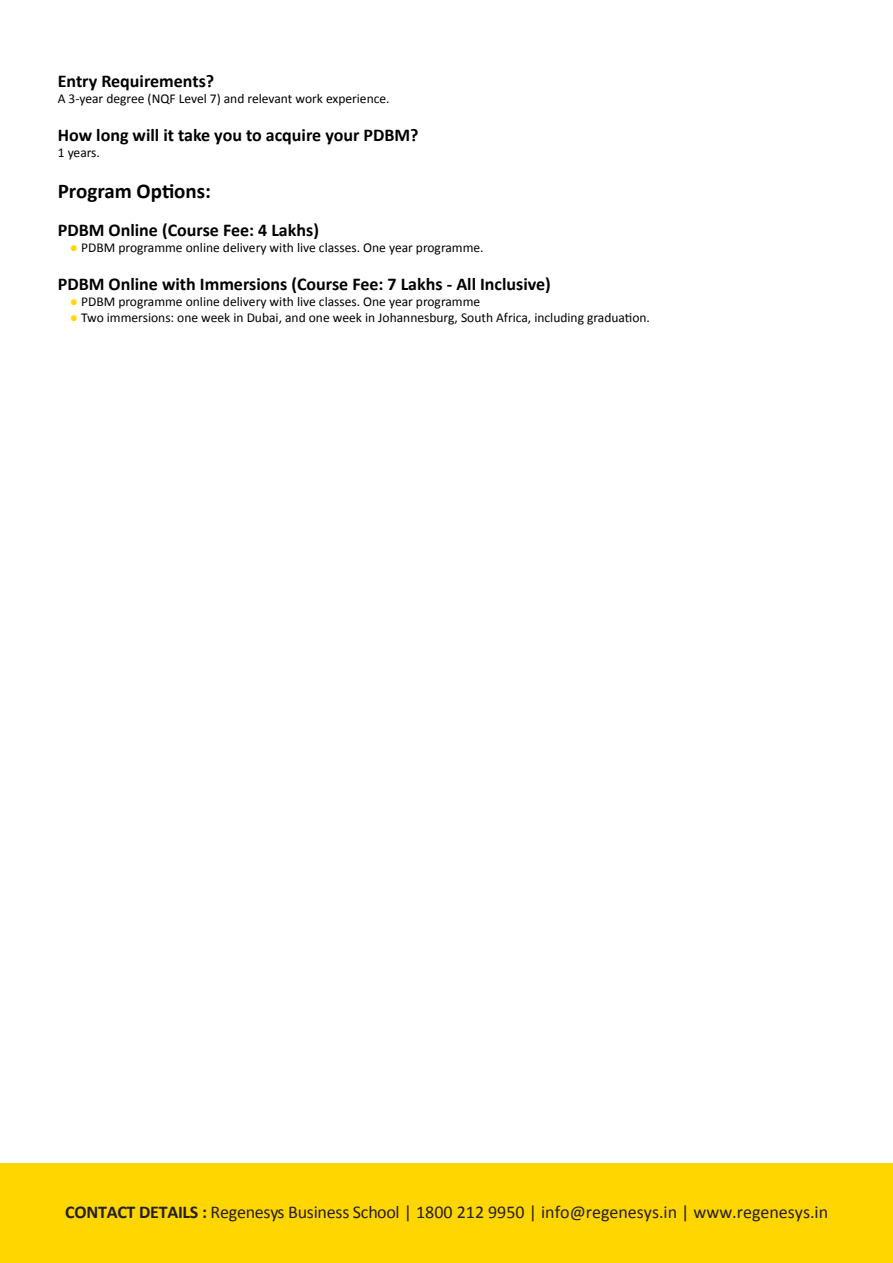
<style>
.page{position:relative;width:893px;height:1263px;background:#fff}
.page>*{position:absolute;margin:0;border:0;box-sizing:border-box;transform-origin:0 0}
.t1{font:700 21px "Calibri";color:#000}
.t2{font:700 18px "Calibri";color:#000}
.t3{font:18px "Calibri";color:#231f20}
.t4{font:13.5px "Calibri";color:#000}
.s1{color:#ffd600}
.s2{font-weight:700}
</style>
<div class="page">
<div style="left:0;top:1163px;width:893px;height:100px;background:#ffd600"></div>
<h2 class="t2" style="left:58px;top:69px;width:158px">Entry Requirements?</h2>
<p class="t4" style="left:58px;top:90px;width:333px">A 3-year degree (NQF Level 7) and relevant work experience.</p>
<h2 class="t2" style="left:58px;top:123px;width:362px">How long will it take you to acquire your PDBM?</h2>
<p class="t4" style="left:58px;top:144px;width:44px">1 years.</p>
<h1 class="t1" style="left:58px;top:178px;width:155px">Program Options:</h1>
<h2 class="t2" style="left:58px;top:219px;width:263px">PDBM Online (Course Fee: 4 Lakhs)</h2>
<p class="t4" style="left:70px;top:239px;width:415px"><span class="s1">●</span> PDBM programme online delivery with live classes. One year programme.</p>
<h2 class="t2" style="left:58px;top:273px;width:495px">PDBM Online with Immersions (Course Fee: 7 Lakhs - All Inclusive)</h2>
<p class="t4" style="left:70px;top:293px;width:412px"><span class="s1">●</span> PDBM programme online delivery with live classes. One year programme</p>
<p class="t4" style="left:70px;top:309px;width:582px"><span class="s1">●</span> Two immersions: one week in Dubai, and one week in Johannesburg, South Africa, including graduation.</p>
<h2 class="t3" style="left:65px;top:1201px;width:764px"><span class="s2">CONTACT DETAILS :</span> Regenesys Business School | 1800 212 9950 | info@regenesys.in | www.regenesys.in</h2>
</div>
